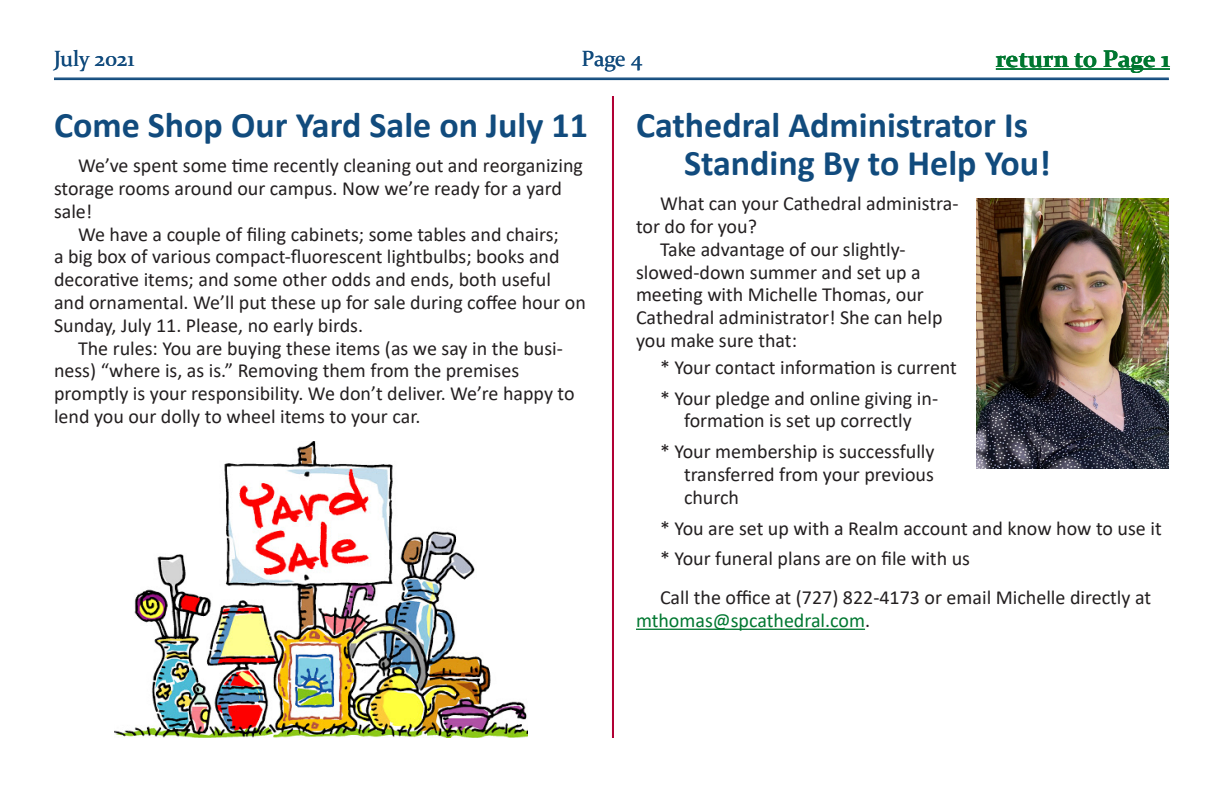
<style>
.page{position:relative;width:1224px;height:792px;background:#fff}
.page>*{position:absolute;margin:0;border:0;box-sizing:border-box;transform-origin:0 0}
._2ndary_Head{font:700 36px/38px "Calibri";color:#114b7d}
.t1{font:700 24px "Constantia";color:#007730}
.t2{font:22px "Constantia";letter-spacing:-.01em;color:#114b7d}
.BTI_-_1_column{font:20px/22.8px "Calibri";color:#231f20}
.s1{color:#007730}
</style>
<div class="page">
<hr style="left:612px;top:96px;width:2px;height:642px;background:#b10034">
<hr style="left:54px;top:78px;width:1115px;height:1px;background:#114b7d">
<hr style="left:54px;top:79px;width:1115px;height:1px;background:#114b7d">
<hr style="left:996px;top:68px;width:174px;height:2px;background:#007730">
<img style="left:115px;top:442px;width:412px;height:296px">
<hr style="left:636px;top:629px;width:229px;height:1px;background:#007730">
<img style="left:977px;top:199px;width:192px;height:270px">
<p class="t2" style="left:54px;top:43px;width:82px">July 2021</p>
<p class="t2" style="left:582px;top:43px;width:62px">Page 4</p>
<p class="t1" style="left:996px;top:43px;width:176px">return to Page 1</p>
<p class="_2ndary_Head" style="left:54px;top:106px;width:536px">Come Shop Our Yard Sale on July 11</p>
<p class="BTI_-_1_column" style="left:54px;top:154px;width:531px;text-indent:24px">We’ve spent some time recently cleaning out and reorganizing storage rooms around our campus. Now we’re ready for a yard sale!</p>
<p class="BTI_-_1_column" style="left:54px;top:222px;width:533px;text-indent:24px">We have a couple of filing cabinets; some tables and chairs;<br>a big box of various compact-fluorescent lightbulbs; books and decorative items; and some other odds and ends, both useful and ornamental. We’ll put these up for sale during coffee hour on Sunday, July 11. Please, no early birds.</p>
<p class="BTI_-_1_column" style="left:54px;top:336px;width:522px;text-indent:24px">The rules: You are buying these items (as we say in the busi&shy;ness) “where is, as is.” Removing them from the premises promptly is your responsibility. We don’t deliver. We’re happy to lend you our dolly to wheel items to your car.</p>
<p class="_2ndary_Head" style="left:684px;top:106px;width:368px;text-indent:-48px">Cathedral Administrator Is<br>Standing By to Help You!</p>
<p class="BTI_-_1_column" style="left:636px;top:192px;width:324px;text-indent:24px">What can your Cathedral administra&shy;tor do for you?</p>
<p class="BTI_-_1_column" style="left:636px;top:237px;width:308px;text-indent:24px">Take advantage of our slightly&shy;slowed-down summer and set up a meeting with Michelle Thomas, our<br>Cathedral administrator! She can help you make sure that:</p>
<p class="BTI_-_1_column" style="left:660px;top:355px;width:298px">* Your contact information is current</p>
<p class="BTI_-_1_column" style="left:660px;top:386px;width:280px;text-align:center">* Your pledge and online giving in&shy;formation is set up correctly</p>
<p class="BTI_-_1_column" style="left:684px;top:440px;width:252px;text-align:justify;text-indent:-24px">* Your membership is successfully transferred from your previous church</p>
<p class="BTI_-_1_column" style="left:660px;top:516px;width:503px">* You are set up with a Realm account and know how to use it</p>
<p class="BTI_-_1_column" style="left:660px;top:547px;width:312px">* Your funeral plans are on file with us</p>
<p class="BTI_-_1_column" style="left:636px;top:586px;width:517px;text-indent:24px">Call the office at (727) 822-4173 or email Michelle directly at <span class="s1">mthomas@spcathedral.com</span>.</p>
</div>
